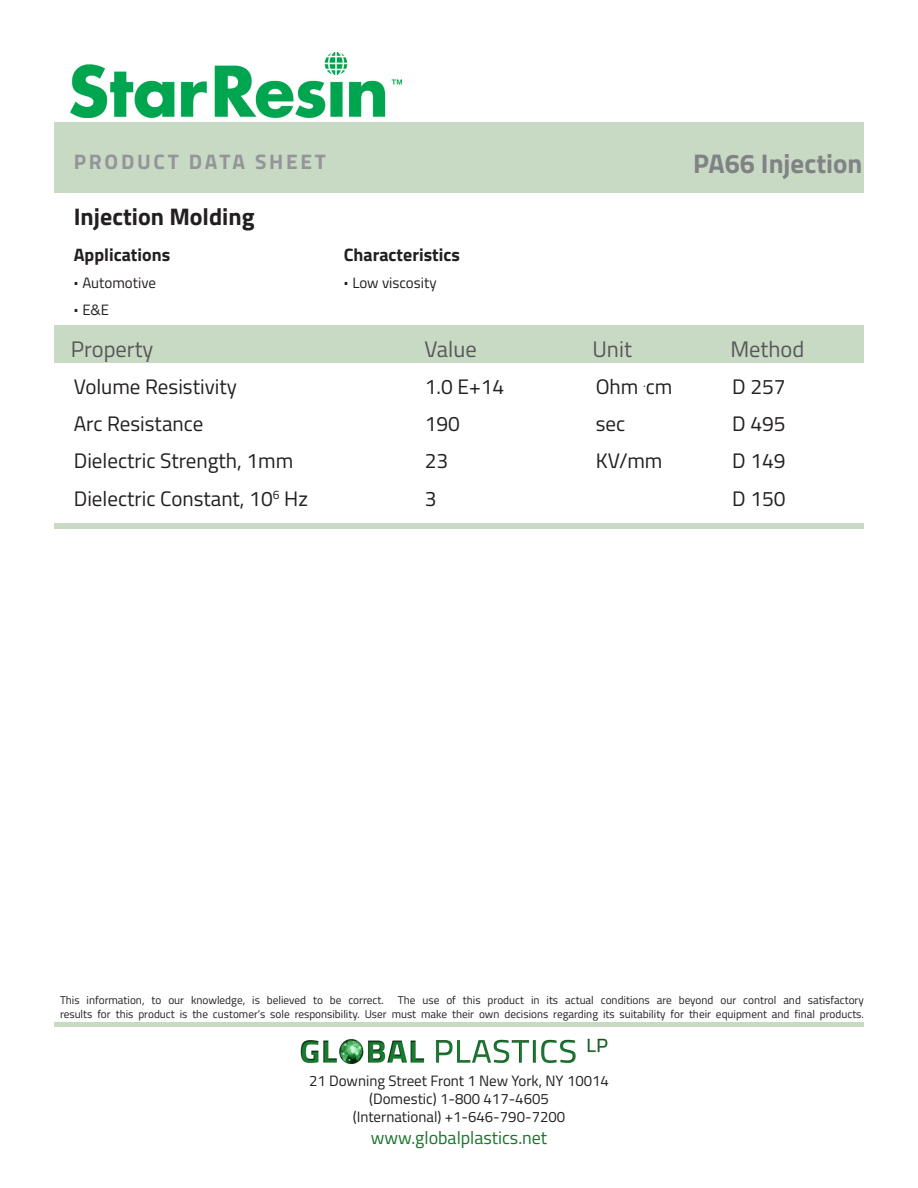
<style>
.page{position:relative;width:918px;height:1188px;background:#fff}
.page>*{position:absolute;margin:0;border:0;box-sizing:border-box;transform-origin:0 0}
.t1{font:700 27px "Titillium Web";color:#808285}
.Disclaimer{font:700 24px "Titillium Web";color:#231f20}
.t2{font:22.5px "Titillium Web";color:#57585a}
.t3{font:21px "Titillium Web";color:#231f20}
.t4{font:700 21px "Titillium Web";letter-spacing:.13em;color:#939598}
.Disclaimer-2{font:700 18px "Titillium Web";color:#231f20}
.t5{font:18px "Titillium Web";color:#19732d}
.Disclaimer-3{font:15px "Titillium Web";color:#231f20}
.Disclaimer-4{font:11.25px/13.5px "Titillium Web";color:#231f20}
.s1{font-weight:700;font-size:18px}
</style>
<div class="page">
<div style="left:54px;top:326px;width:810px;height:37px;background:#c8d9c4"></div>
<div style="left:54px;top:122px;width:810px;height:71px;background:#c8d9c4"></div>
<img style="left:70px;top:53px;width:332px;height:64px">
<div style="left:54px;top:523px;width:810px;height:6px;background:#c8d9c4"></div>
<hr style="left:54px;top:1023px;width:810px;height:4px;background:#c8d9c4">
<img style="left:300px;top:1038px;width:308px;height:25px">
<p class="t4" style="left:74px;top:146px;width:254px">PRODUCT DATA SHEET</p>
<p class="t1" style="left:693px;top:143px;width:171px">PA66 Injection</p>
<p class="Disclaimer" style="left:74px;top:198px;width:182px">Injection Molding</p>
<p class="Disclaimer-2" style="left:74px;top:241px;width:98px">Applications</p>
<p class="Disclaimer-2" style="left:344px;top:241px;width:118px">Characteristics</p>
<p class="Disclaimer-3" style="left:74px;top:272px;width:84px"><span class="s1">·</span> Automotive</p>
<p class="Disclaimer-3" style="left:344px;top:272px;width:94px"><span class="s1">·</span> Low viscosity</p>
<p class="Disclaimer-3" style="left:74px;top:299px;width:37px"><span class="s1">·</span> E&amp;E</p>
<p class="t2" style="left:71px;top:333px;width:84px">Property</p>
<p class="t2" style="left:424px;top:333px;width:54px">Value</p>
<p class="t2" style="left:592px;top:333px;width:41px">Unit</p>
<p class="t2" style="left:730px;top:333px;width:75px">Method</p>
<p class="t3" style="left:74px;top:371px;width:165px">Volume Resistivity</p>
<p class="t3" style="left:425px;top:371px;width:81px">1.0 E+14</p>
<p class="t3" style="left:596px;top:371px;width:78px">Ohm <sup>.</sup>cm</p>
<p class="t3" style="left:732px;top:371px;width:55px">D 257</p>
<p class="t3" style="left:74px;top:408px;width:131px">Arc Resistance</p>
<p class="t3" style="left:425px;top:408px;width:37px">190</p>
<p class="t3" style="left:596px;top:408px;width:31px">sec</p>
<p class="t3" style="left:732px;top:408px;width:55px">D 495</p>
<p class="t3" style="left:74px;top:445px;width:221px">Dielectric Strength, 1mm</p>
<p class="t3" style="left:425px;top:445px;width:25px">23</p>
<p class="t3" style="left:596px;top:445px;width:68px">KV/mm</p>
<p class="t3" style="left:732px;top:445px;width:55px">D 149</p>
<p class="t3" style="left:74px;top:483px;width:236px">Dielectric Constant, 10<sup>6</sup> Hz</p>
<p class="t3" style="left:425px;top:483px;width:13px">3</p>
<p class="t3" style="left:732px;top:483px;width:55px">D 150</p>
<p class="Disclaimer-4" style="left:60px;top:993px;width:805px">This information, to our knowledge, is believed to be correct. The use of this product in its actual conditions are beyond our control and satisfactory results for this product is the customer’s sole responsibility. User must make their own decisions regarding its suitability for their equipment and final products.</p>
<p class="Disclaimer-3" style="left:309px;top:1070px;width:301px">21 Downing Street Front 1 New York, NY 10014</p>
<p class="Disclaimer-3" style="left:369px;top:1088px;width:181px">(Domestic) 1-800 417-4605</p>
<p class="Disclaimer-3" style="left:353px;top:1106px;width:214px">(International) +1-646-790-7200</p>
<p class="t5" style="left:371px;top:1125px;width:178px">www.globalplastics.net</p>
</div>
